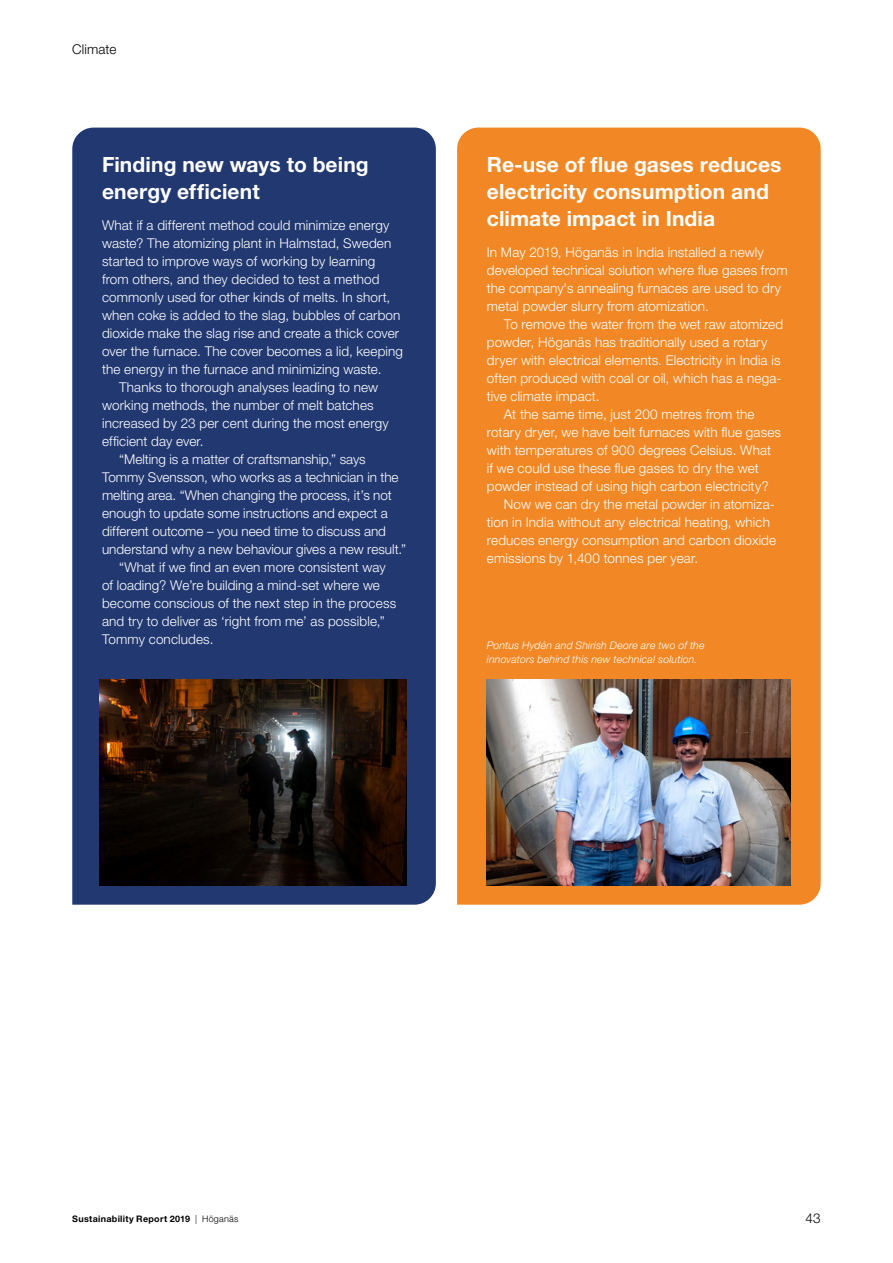
<style>
.page{position:relative;width:893px;height:1263px;background:#fff}
.page>*{position:absolute;margin:0;border:0;box-sizing:border-box;transform-origin:0 0}
.t1{font:700 21px/27px "Helvetica Neue LT Pro";letter-spacing:.005em;color:#fff}
.t2{font:300 13.5px/18px "Helvetica Neue LT Pro";letter-spacing:.01em;color:#fff}
.t3{font:300 13.5px "Helvetica Neue LT Pro";letter-spacing:.01em;color:#000}
.t4{font:italic 300 10.5px/13.5px "Helvetica Neue LT Pro";letter-spacing:.015em;color:#fff}
.t5{font:700 9px "Helvetica Neue LT Pro";letter-spacing:.03em;color:#000}
.s1{font-weight:300}
</style>
<div class="page">
<div style="left:72px;top:128px;width:364px;height:777px;background:#213871"></div>
<img style="left:100px;top:679px;width:306px;height:206px">
<div style="left:457px;top:128px;width:364px;height:777px;background:#f18825"></div>
<img style="left:487px;top:679px;width:304px;height:206px">
<p class="t3" style="left:72px;top:41px;width:46px">Climate</p>
<h1 class="t1" style="left:102px;top:151px;width:268px">Finding new ways to being energy efficient</h1>
<p class="t2" style="left:102px;top:216px;width:289px">What if a different method could minimize energy</p>
<p class="t2" style="left:102px;top:234px;width:291px">waste? The atomizing plant in Halmstad, Sweden</p>
<p class="t2" style="left:102px;top:252px;width:275px">started to improve ways of working by learning</p>
<p class="t2" style="left:102px;top:270px;width:279px">from others, and they decided to test a method</p>
<p class="t2" style="left:102px;top:288px;width:290px">commonly used for other kinds of melts. In short,</p>
<p class="t2" style="left:102px;top:306px;width:300px">when coke is added to the slag, bubbles of carbon</p>
<p class="t2" style="left:102px;top:324px;width:299px">dioxide make the slag rise and create a thick cover</p>
<p class="t2" style="left:102px;top:342px;width:302px">over the furnace. The cover becomes a lid, keeping</p>
<p class="t2" style="left:102px;top:360px;width:281px">the energy in the furnace and minimizing waste.</p>
<p class="t2" style="left:119px;top:378px;width:261px">Thanks to thorough analyses leading to new</p>
<p class="t2" style="left:102px;top:396px;width:273px">working methods, the number of melt batches</p>
<p class="t2" style="left:102px;top:414px;width:288px">increased by 23 per cent during the most energy</p>
<p class="t2" style="left:102px;top:432px;width:103px">efficient day ever.</p>
<p class="t2" style="left:119px;top:450px;width:248px">“Melting is a matter of craftsmanship,” says</p>
<p class="t2" style="left:102px;top:468px;width:298px">Tommy Svensson, who works as a technician in the</p>
<p class="t2" style="left:102px;top:486px;width:291px">melting area. “When changing the process, it’s not</p>
<p class="t2" style="left:102px;top:504px;width:287px">enough to update some instructions and expect a</p>
<p class="t2" style="left:102px;top:522px;width:285px">different outcome – you need time to discuss and</p>
<p class="t2" style="left:102px;top:540px;width:306px">understand why a new behaviour gives a new result.”</p>
<p class="t2" style="left:119px;top:558px;width:268px">“What if we find an even more consistent way</p>
<p class="t2" style="left:102px;top:576px;width:279px">of loading? We’re building a mind-set where we</p>
<p class="t2" style="left:102px;top:594px;width:296px">become conscious of the next step in the process</p>
<p class="t2" style="left:102px;top:612px;width:284px">and try to deliver as ‘right from me’ as possible,”</p>
<p class="t2" style="left:102px;top:630px;width:113px">Tommy concludes.</p>
<h1 class="t1" style="left:487px;top:151px;width:296px">Re-use of flue gases reduces electricity consumption and climate impact in India</h1>
<p class="t2" style="left:487px;top:243px;width:302px">In May 2019, Höganäs in India installed a newly developed technical solution where flue gases from the company's annealing furnaces are used to dry metal powder slurry from atomization.</p>
<p class="t2" style="left:504px;top:315px;width:281px">To remove the water from the wet raw atomized</p>
<p class="t2" style="left:487px;top:333px;width:282px">powder, Höganäs has traditionally used a rotary</p>
<p class="t2" style="left:487px;top:351px;width:295px">dryer with electrical elements. Electricity in India is</p>
<p class="t2" style="left:487px;top:369px;width:296px">often produced with coal or oil, which has a nega-</p>
<p class="t2" style="left:487px;top:387px;width:114px">tive climate impact.</p>
<p class="t2" style="left:504px;top:405px;width:252px">At the same time, just 200 metres from the</p>
<p class="t2" style="left:487px;top:423px;width:296px">rotary dryer, we have belt furnaces with flue gases</p>
<p class="t2" style="left:487px;top:441px;width:286px">with temperatures of 900 degrees Celsius. What</p>
<p class="t2" style="left:487px;top:459px;width:273px">if we could use these flue gases to dry the wet</p>
<p class="t2" style="left:487px;top:477px;width:283px">powder instead of using high carbon electricity?</p>
<p class="t2" style="left:504px;top:495px;width:272px">Now we can dry the metal powder in atomiza-</p>
<p class="t2" style="left:487px;top:513px;width:285px">tion in India without any electrical heating, which</p>
<p class="t2" style="left:487px;top:531px;width:291px">reduces energy consumption and carbon dioxide</p>
<p class="t2" style="left:487px;top:549px;width:213px">emissions by 1,400 tonnes per year.</p>
<p class="t4" style="left:487px;top:638px;width:219px">Pontus Hydén and Shirish Deore are two of the innovators behind this new technical solution.</p>
<p class="t5" style="left:72px;top:1213px;width:168px">Sustainability Report 2019 <span class="s1">| Höganäs</span></p>
<p class="t3" style="left:805px;top:1210px;width:17px">43</p>
</div>
